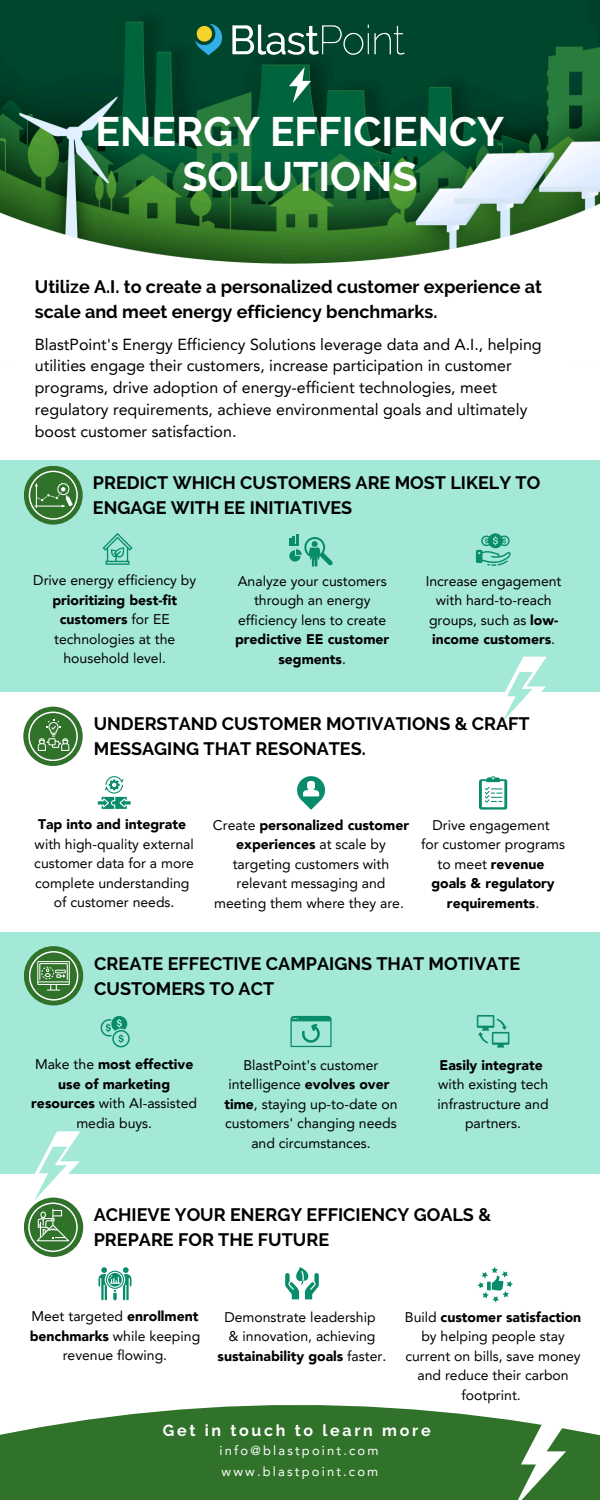
<style>
.page{position:relative;width:600px;height:1500px;background:#fff}
.page>*{position:absolute;margin:0;border:0;box-sizing:border-box;transform-origin:0 0}
.t1{font:700 41px/45px "Raleway";color:#fff;text-align:center}
.t2{font:700 18px/24.8px "Raleway";color:#000}
.t3{font:16px/21.8px "Avenir LT Pro";color:#000}
.t4{font:700 16px "Raleway";letter-spacing:.17em;color:#fff}
.t5{font:14px/19.5px "Avenir LT Pro";color:#000;text-align:center}
.t6{font:900 14px/19.5px "Avenir LT Pro";color:#000;text-align:center}
.t7{font:13px "Avenir LT Pro";letter-spacing:.17em;color:#fff}
.s1{font-weight:900}
.s2{font-weight:400}
</style>
<div class="page">
<img style="left:0;top:0;width:600px;height:264px">
<svg style="left:0;top:1405px;width:600px;height:95px;background:#478142"></svg>
<svg style="left:289px;top:67px;width:22px;height:36px"></svg>
<img style="left:191px;top:21px;width:219px;height:37px">
<div style="left:0;top:460px;width:600px;height:232px;background:#a4e8d7"></div>
<div style="left:24px;top:466px;width:59px;height:59px;background:#31722b;border-radius:50%"></div>
<svg style="left:29px;top:471px;width:49px;height:49px"></svg>
<svg style="left:289px;top:534px;width:44px;height:32px"></svg>
<svg style="left:476px;top:533px;width:35px;height:33px"></svg>
<svg style="left:102px;top:533px;width:30px;height:32px"></svg>
<div style="left:0;top:932px;width:600px;height:242px;background:#a4e8d7"></div>
<svg style="left:503px;top:657px;width:44px;height:64px"></svg>
<svg style="left:297px;top:776px;width:28px;height:34px"></svg>
<svg style="left:479px;top:776px;width:28px;height:34px"></svg>
<svg style="left:98px;top:776px;width:33px;height:33px"></svg>
<div style="left:23px;top:707px;width:60px;height:59px;background:#31722b;border-radius:50%"></div>
<svg style="left:28px;top:712px;width:50px;height:49px"></svg>
<div style="left:24px;top:946px;width:59px;height:60px;background:#31722b;border-radius:50%"></div>
<svg style="left:29px;top:951px;width:49px;height:50px"></svg>
<svg style="left:290px;top:1016px;width:42px;height:31px"></svg>
<svg style="left:477px;top:1015px;width:32px;height:33px"></svg>
<svg style="left:100px;top:1016px;width:30px;height:31px"></svg>
<div style="left:24px;top:1198px;width:59px;height:59px;background:#31722b;border-radius:50%"></div>
<svg style="left:27px;top:1131px;width:53px;height:121px"></svg>
<svg style="left:478px;top:1267px;width:35px;height:35px"></svg>
<svg style="left:98px;top:1267px;width:33px;height:33px"></svg>
<svg style="left:285px;top:1267px;width:34px;height:32px"></svg>
<svg style="left:513px;top:1421px;width:54px;height:79px"></svg>
<p class="t1" style="left:96px;top:109px;width:410px">ENERGY EFFICIENCY<br>SOLUTIONS</p>
<h1 class="t2" style="left:35px;top:275px;width:509px">Utilize A.I. to create a personalized customer experience at scale and meet energy efficiency benchmarks.</h1>
<h3 class="t3" style="left:35px;top:335px;width:508px">BlastPoint's Energy Efficiency Solutions leverage data and A.I., helping utilities engage their customers, increase participation in customer programs, drive adoption of energy-efficient technologies, meet regulatory requirements, achieve environmental goals and ultimately boost customer satisfaction.</h3>
<h5 class="t2" style="left:93px;top:470px;width:449px">PREDICT WHICH CUSTOMERS ARE MOST LIKELY TO<br>ENGAGE WITH EE INITIATIVES</h5>
<p class="t5" style="left:33px;top:572px;width:164px">Drive energy efficiency by <span class="s1">prioritizing best-fit customers</span> for EE technologies at the household level.</p>
<p class="t5" style="left:235px;top:572px;width:156px">Analyze your customers through an energy efficiency lens to create <span class="s1">predictive EE customer segments</span>.</p>
<h2 class="t5" style="left:426px;top:572px;width:137px">Increase engagement with hard-to-reach groups, such as <span class="s1">low&shy;income customers</span>.</h2>
<p class="t2" style="left:94px;top:712px;width:437px">UNDERSTAND CUSTOMER MOTIVATIONS &amp; CRAFT<br>MESSAGING THAT RESONATES.</p>
<p class="t6" style="left:38px;top:816px;width:150px">Tap into and integrate</p>
<p class="t5" style="left:34px;top:836px;width:161px;text-align:justify">with high-quality external customer data for a more complete understanding</p>
<p class="t5" style="left:54px;top:894px;width:122px">of customer needs.</p>
<p class="t5" style="left:213px;top:817px;width:198px">Create <span class="s1">personalized customer experiences</span> at scale by targeting customers with relevant messaging and meeting them where they are.</p>
<p class="t5" style="left:433px;top:817px;width:119px">Drive engagement</p>
<p class="t5" style="left:421px;top:836px;width:146px">for customer programs to meet <span class="s1">revenue</span></p>
<p class="t6" style="left:431px;top:875px;width:125px">goals &amp; regulatory requirements<span class="s2">.</span></p>
<h2 class="t2" style="left:94px;top:951px;width:427px">CREATE EFFECTIVE CAMPAIGNS THAT MOTIVATE<br>CUSTOMERS TO ACT</h2>
<p class="t6" style="left:31px;top:1056px;width:167px"><span class="s2">Make the</span> most effective use of marketing resources <span class="s2">with AI-assisted media buys.</span></p>
<p class="t5" style="left:228px;top:1056px;width:162px">BlastPoint's customer intelligence <span class="s1">evolves over</span></p>
<p class="t5" style="left:224px;top:1095px;width:175px"><span class="s1">time</span>, staying up-to-date on customers' changing needs and circumstances.</p>
<p class="t6" style="left:440px;top:1056px;width:105px">Easily integrate</p>
<p class="t5" style="left:438px;top:1076px;width:112px">with existing tech infrastructure and partners.</p>
<p class="t2" style="left:94px;top:1203px;width:399px">ACHIEVE YOUR ENERGY EFFICIENCY GOALS &amp;<br>PREPARE FOR THE FUTURE</p>
<p class="t5" style="left:30px;top:1308px;width:172px">Meet targeted <span class="s1">enrollment benchmarks</span> while keeping revenue flowing.</p>
<p class="t5" style="left:224px;top:1308px;width:153px">Demonstrate leadership</p>
<p class="t5" style="left:218px;top:1328px;width:170px">&amp; innovation, achieving <span class="s1">sustainability goals</span> faster.</p>
<p class="t5" style="left:405px;top:1308px;width:178px">Build <span class="s1">customer satisfaction </span>by helping people stay current on bills, save money and reduce their carbon footprint.</p>
<p class="t4" style="left:163px;top:1421px;width:269px">Get in touch to learn more</p>
<h2 class="t7" style="left:220px;top:1446px;width:161px">info@blastpoint.com</h2>
<p class="t7" style="left:222px;top:1466px;width:158px">www.blastpoint.com</p>
</div>
